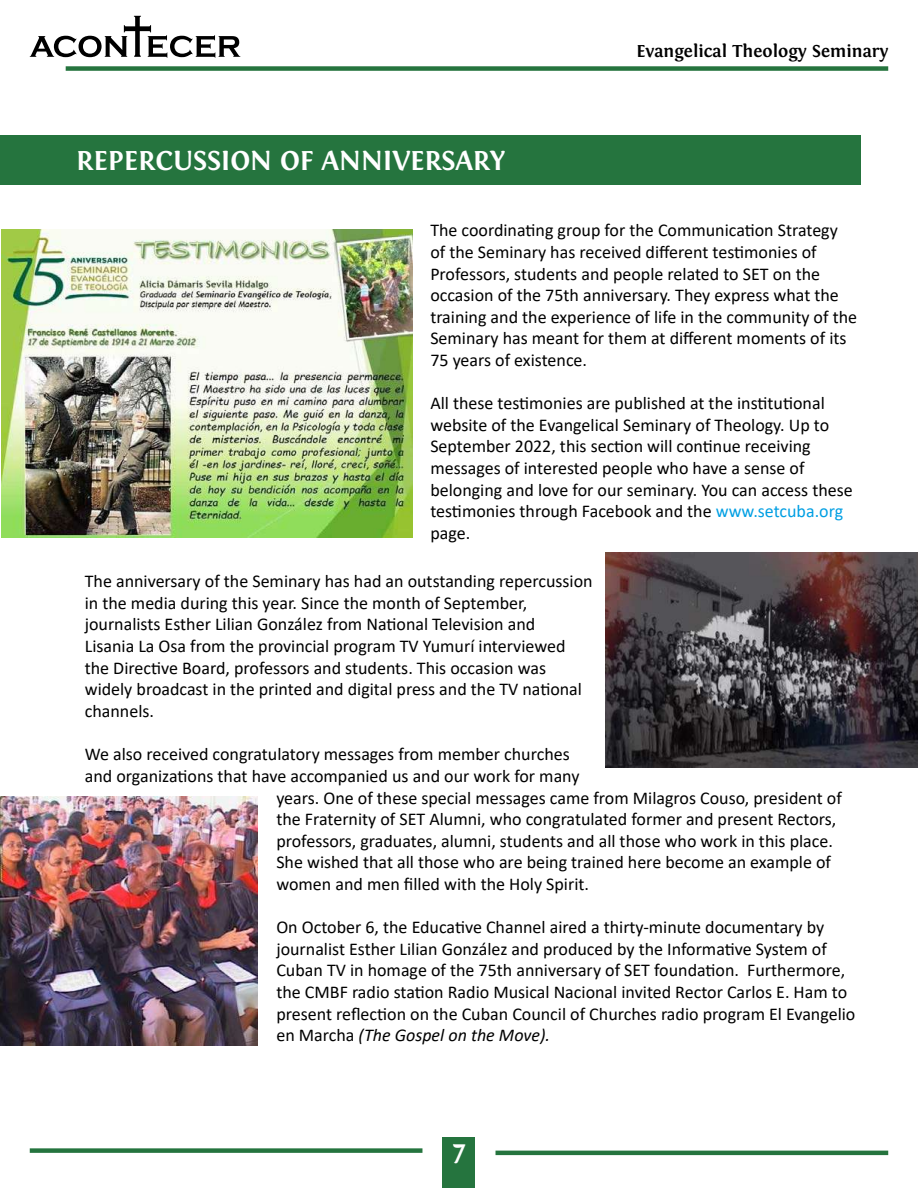
<style>
.page{position:relative;width:918px;height:1188px;background:#fff}
.page>*{position:absolute;margin:0;border:0;box-sizing:border-box;transform-origin:0 0}
.t1{font:700 28.5px "Fontin";letter-spacing:-.01em;color:#fff}
.t2{font:18px/21.6px "Calibri";color:#000}
.t3{font:700 18px "Fontin";color:#000}
.s1{color:#009fe3}
.s2{font-style:italic}
</style>
<div class="page">
<div style="left:66px;top:66px;width:822px;height:5px;background:#25743e"></div>
<div style="left:443px;top:1138px;width:32px;height:50px;background:#25743e"></div>
<svg style="left:30px;top:16px;width:210px;height:42px"></svg>
<hr style="left:496px;top:1151px;width:392px;height:4px;background:#25743e">
<div style="left:30px;top:1148px;width:392px;height:5px;background:#25743e"></div>
<div style="left:0;top:135px;width:861px;height:50px;background:#25743e"></div>
<img style="left:2px;top:229px;width:410px;height:308px">
<img style="left:605px;top:552px;width:313px;height:215px">
<img style="left:0;top:797px;width:257px;height:248px">
<h1 class="t1" style="left:76px;top:145px;width:431px">REPERCUSSION OF ANNIVERSARY</h1>
<p class="t3" style="left:636px;top:41px;width:253px">Evangelical Theology Seminary</p>
<p class="t2" style="left:430px;top:219px;width:428px">The coordinating group for the Communication Strategy of the Seminary has received different testimonies of Professors, students and people related to SET on the occasion of the 75th anniversary. They express what the training and the experience of life in the community of the Seminary has meant for them at different moments of its 75 years of existence.</p>
<p class="t2" style="left:430px;top:392px;width:424px">All these testimonies are published at the institutional website of the Evangelical Seminary of Theology. Up to September 2022, this section will continue receiving messages of interested people who have a sense of belonging and love for our seminary. You can access these testimonies through Facebook and the <span class="s1">www.setcuba.org </span>page.</p>
<p class="t2" style="left:85px;top:570px;width:509px">The anniversary of the Seminary has had an outstanding repercussion in the media during this year. Since the month of September, journalists Esther Lilian González from National Television and<br>Lisania La Osa from the provincial program TV Yumurí interviewed the Directive Board, professors and students. This occasion was widely broadcast in the printed and digital press and the TV national channels.</p>
<p class="t2" style="left:85px;top:743px;width:487px">We also received congratulatory messages from member churches</p>
<p class="t2" style="left:85px;top:764px;width:496px">and organizations that have accompanied us and our work for many</p>
<p class="t2" style="left:276px;top:786px;width:567px">years. One of these special messages came from Milagros Couso, president of</p>
<p class="t2" style="left:276px;top:808px;width:561px">the Fraternity of SET Alumni, who congratulated former and present Rectors,</p>
<p class="t2" style="left:276px;top:829px;width:558px">professors, graduates, alumni, students and all those who work in this place.</p>
<p class="t2" style="left:276px;top:851px;width:556px">She wished that all those who are being trained here become an example of</p>
<p class="t2" style="left:276px;top:873px;width:314px">women and men filled with the Holy Spirit.</p>
<p class="t2" style="left:276px;top:916px;width:581px">On October 6, the Educative Channel aired a thirty-minute documentary by journalist Esther Lilian González and produced by the Informative System of Cuban TV in homage of the 75th anniversary of SET foundation. Furthermore, the CMBF radio station Radio Musical Nacional invited Rector Carlos E. Ham to present reflection on the Cuban Council of Churches radio program El Evangelio en Marcha <span class="s2">(The Gospel on the Move).</span></p>
<h1 class="t1" style="left:453px;top:1135px;width:14px">7</h1>
</div>
